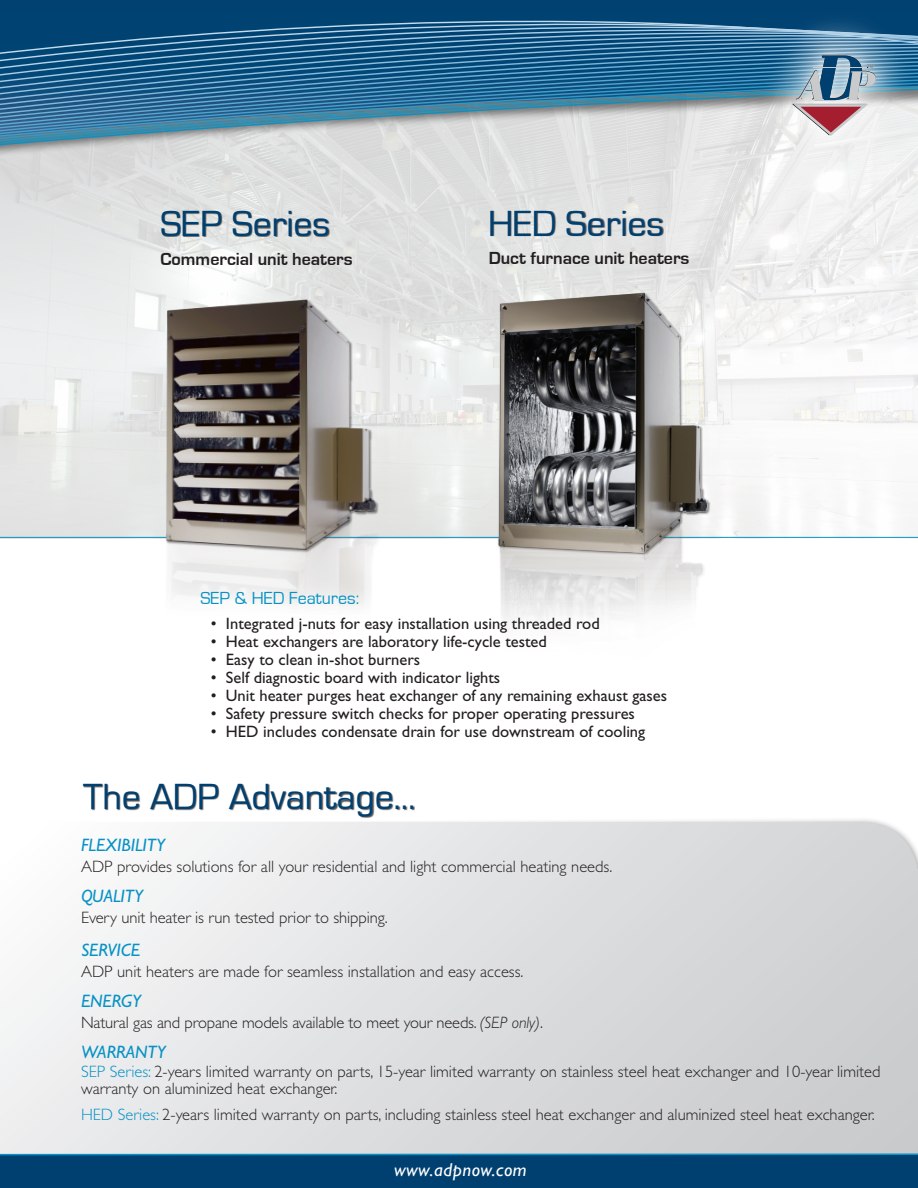
<style>
.page{position:relative;width:918px;height:1188px;background:#fff}
.page>*{position:absolute;margin:0;border:0;box-sizing:border-box;transform-origin:0 0}
.t1{font:37.5px "Eurostile";color:#004071}
.t2{font:italic 18.75px "Gill Sans Std";letter-spacing:.03em;color:#fff}
.t3{font:700 18px "Eurostile";color:#231f20}
.C-Body_text{font:italic 18px "Gill Sans Std";color:#0792c5}
.t4{font:18px "Eurostile";color:#0792c5}
.C-Body_text-2{font:300 16.5px/16.5px "Gill Sans Std";color:#231f20}
.t5{font:16.5px "Gill Sans Std";color:#231f20}
.s1{font-style:italic}
.s2{color:#0792c5}
</style>
<div class="page">
<img style="left:0;top:199px;width:918px;height:338px">
<svg style="left:0;top:822px;width:918px;height:331px"></svg>
<div style="left:0;top:1154px;width:918px;height:34px;background:#004071"></div>
<svg style="left:0;top:1153px;width:918px;height:3px"></svg>
<div style="left:0;top:0;width:918px;height:199px;background:#231f20;opacity:.55"></div>
<hr style="left:0;top:537px;width:918px;height:1px;background:#0792c5">
<hr style="left:0;top:0;width:918px;height:4px;background:#004171">
<div style="left:0;top:4px;width:745px;height:6px;background:#004171"></div>
<div style="left:0;top:10px;width:745px;height:6px;background:#004272"></div>
<div style="left:0;top:16px;width:745px;height:6px;background:#004272"></div>
<svg style="left:0;top:22px;width:745px;height:6px;background:#2d668f"></svg>
<svg style="left:0;top:28px;width:745px;height:6px;background:#2a648e"></svg>
<svg style="left:0;top:34px;width:918px;height:156px;background:#7b9eb5"></svg>
<img style="left:745px;top:3px;width:173px;height:181px">
<img style="left:771px;top:33px;width:127px;height:124px">
<svg style="left:792px;top:55px;width:84px;height:81px"></svg>
<img style="left:498px;top:292px;width:211px;height:329px">
<img style="left:157px;top:291px;width:225px;height:316px">
<div style="left:83px;top:785px;width:332px;height:33px;background:#231f20;opacity:.75"></div>
<div style="left:162px;top:211px;width:168px;height:26px;background:#231f20;opacity:.75"></div>
<div style="left:490px;top:211px;width:174px;height:26px;background:#231f20;opacity:.75"></div>
<p class="t1" style="left:160px;top:203px;width:171px">SEP Series</p>
<p class="t1" style="left:488px;top:203px;width:177px">HED Series</p>
<p class="t3" style="left:489px;top:248px;width:202px">Duct furnace unit heaters</p>
<p class="t3" style="left:160px;top:249px;width:194px">Commercial unit heaters</p>
<p class="t4" style="left:200px;top:588px;width:160px">SEP &amp; HED Features:</p>
<p class="t5" style="left:211px;top:614px;width:390px">• Integrated j-nuts for easy installation using threaded rod</p>
<p class="t5" style="left:211px;top:632px;width:337px">• Heat exchangers are laboratory life-cycle tested</p>
<p class="t5" style="left:211px;top:650px;width:211px">• Easy to clean in-shot burners</p>
<p class="t5" style="left:211px;top:668px;width:291px">• Self diagnostic board with indicator lights</p>
<p class="t5" style="left:211px;top:686px;width:458px">• Unit heater purges heat exchanger of any remaining exhaust gases</p>
<p class="t5" style="left:211px;top:704px;width:426px">• Safety pressure switch checks for proper operating pressures</p>
<p class="t5" style="left:211px;top:722px;width:436px">• HED includes condensate drain for use downstream of cooling</p>
<p class="t1" style="left:83px;top:777px;width:334px">The ADP Advantage...</p>
<p class="C-Body_text" style="left:81px;top:834px;width:85px">FLEXIBILITY</p>
<p class="C-Body_text-2" style="left:81px;top:858px;width:533px">ADP provides solutions for all your residential and light commercial heating needs.</p>
<p class="C-Body_text" style="left:81px;top:885px;width:63px">QUALITY</p>
<p class="C-Body_text-2" style="left:81px;top:909px;width:308px">Every unit heater is run tested prior to shipping.</p>
<p class="C-Body_text" style="left:81px;top:939px;width:61px">SERVICE</p>
<p class="C-Body_text-2" style="left:81px;top:963px;width:444px">ADP unit heaters are made for seamless installation and easy access.</p>
<p class="C-Body_text" style="left:81px;top:990px;width:61px">ENERGY</p>
<p class="C-Body_text-2" style="left:81px;top:1014px;width:464px">Natural gas and propane models available to meet your needs. <span class="s1">(SEP only)</span>.</p>
<p class="C-Body_text" style="left:81px;top:1041px;width:86px">WARRANTY</p>
<p class="C-Body_text-2" style="left:81px;top:1064px;width:801px"><span class="s2">SEP Series:</span> 2-years limited warranty on parts, 15-year limited warranty on stainless steel heat exchanger and 10-year limited warranty on aluminized heat exchanger.</p>
<p class="C-Body_text-2" style="left:81px;top:1106px;width:795px"><span class="s2">HED Series:</span> 2-years limited warranty on parts, including stainless steel heat exchanger and aluminized steel heat exchanger.</p>
<p class="t2" style="left:394px;top:1159px;width:134px">www.adpnow.com</p>
</div>
